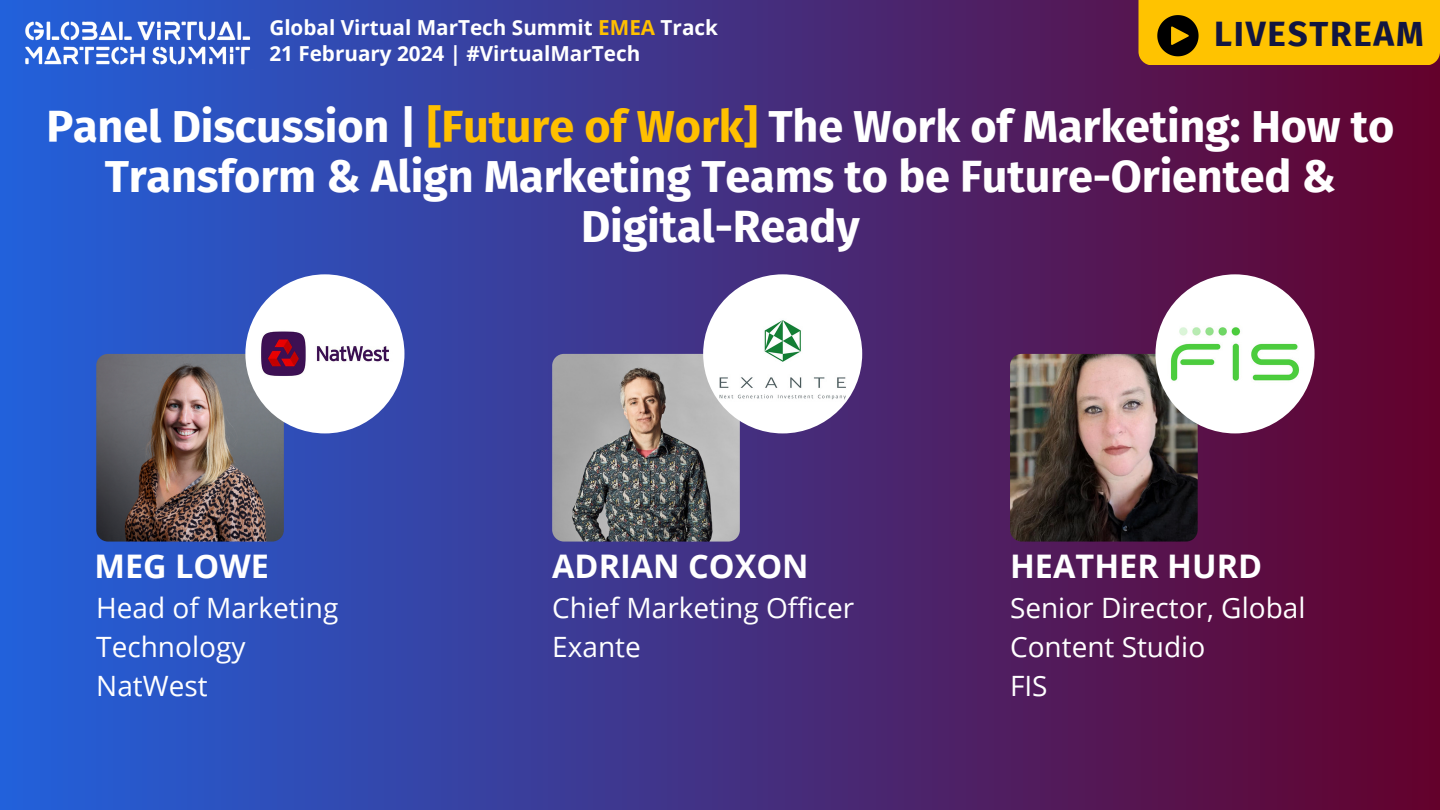
<style>
.page{position:relative;width:1440px;height:810px;background:#fff}
.page>*{position:absolute;margin:0;border:0;box-sizing:border-box;transform-origin:0 0}
.t1{font:700 45px/50.2px "Fira Sans";letter-spacing:-.005em;color:#fff;text-align:center}
.t2{font:700 35px "Fira Sans";letter-spacing:.05em;color:#121640}
.t3{font:700 32.5px "Open Sans";color:#fff}
.t4{font:28px/39px "Open Sans";color:#fff}
.t5{font:700 20.7px "Open Sans";color:#fff}
.s1{color:#ffc000}
</style>
<div class="page">
<div style="left:0;top:0;width:1440px;height:810px;background:linear-gradient(to right,#2261db,#64012b)"></div>
<img style="left:96px;top:354px;width:188px;height:188px;border-radius:12px">
<img style="left:552px;top:354px;width:188px;height:188px;border-radius:12px">
<img style="left:1010px;top:354px;width:188px;height:188px;border-radius:12px">
<img style="left:245px;top:274px;width:159px;height:159px;border-radius:50%">
<img style="left:703px;top:274px;width:159px;height:159px;border-radius:50%">
<img style="left:1155px;top:274px;width:160px;height:159px;border-radius:50%">
<img style="left:20px;top:15px;width:235px;height:56px">
<svg style="left:1138px;top:0;width:302px;height:65px;background:#eeb600"></svg>
<h3 class="t5" style="left:269px;top:13px;width:450px">Global Virtual MarTech Summit <span class="s1">EMEA</span> Track</h3>
<p class="t5" style="left:269px;top:39px;width:372px">21 February 2024 | #VirtualMarTech</p>
<p class="t2" style="left:1214px;top:14px;width:211px">LIVESTREAM</p>
<p class="t1" style="left:46px;top:102px;width:1350px">Panel Discussion | <span class="s1">[Future of Work]</span> The Work of Marketing: How to<br>Transform &amp; Align Marketing Teams to be Future-Oriented &amp;<br>Digital-Ready</p>
<p class="t3" style="left:94px;top:543px;width:176px">MEG LOWE</p>
<p class="t4" style="left:96px;top:587px;width:244px">Head of Marketing<br>Technology<br>NatWest</p>
<p class="t3" style="left:552px;top:543px;width:258px">ADRIAN COXON</p>
<h3 class="t4" style="left:552px;top:587px;width:304px">Chief Marketing Officer<br>Exante</h3>
<p class="t3" style="left:1010px;top:543px;width:254px">HEATHER HURD</p>
<p class="t4" style="left:1010px;top:587px;width:297px">Senior Director, Global<br>Content Studio<br>FIS</p>
</div>
